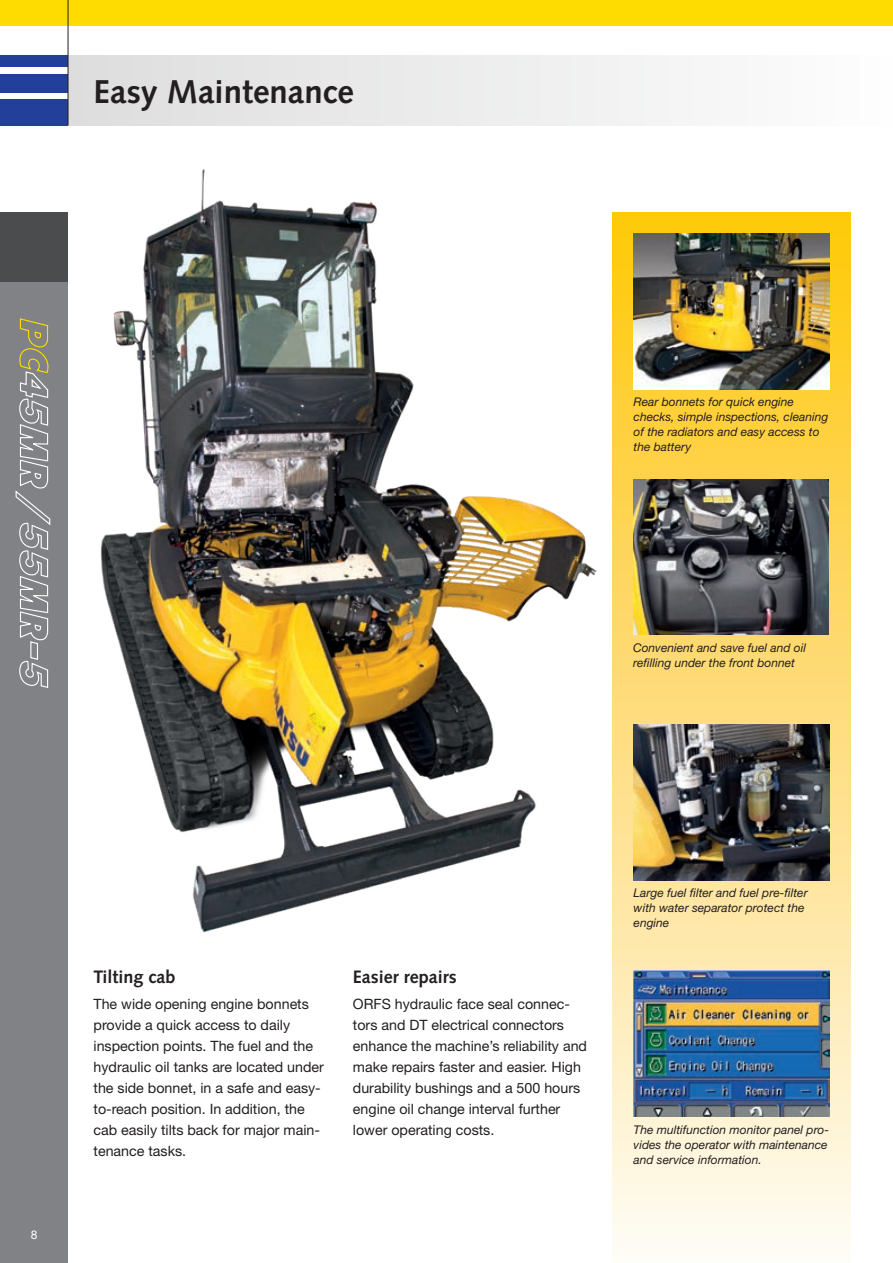
<style>
.page{position:relative;width:893px;height:1263px;background:#fff}
.page>*{position:absolute;margin:0;border:0;box-sizing:border-box;transform-origin:0 0}
.t1{font:700 33px "Syntax LTCE";color:#231f20}
.t2{font:700 18px "Syntax LTCE";color:#231f20}
.t3{font:14.25px/21px "Helvetica Neue LT Pro";color:#231f20}
.t4{font:italic 12px/15px "Helvetica Neue LT Pro";color:#231f20}
.t5{font:12px "Helvetica Neue LT Pro";color:#fff}
</style>
<div class="page">
<div style="left:0;top:213px;width:68px;height:1050px;background:#808285"></div>
<div style="left:0;top:99px;width:68px;height:26px;background:#223f99"></div>
<div style="left:0;top:74px;width:68px;height:18px;background:#223f99"></div>
<div style="left:0;top:55px;width:68px;height:12px;background:#223f99"></div>
<div style="left:0;top:0;width:893px;height:26px;background:#ffdc01"></div>
<div style="left:0;top:213px;width:68px;height:69px;background:#4b4c4d"></div>
<div style="left:68px;top:55px;width:825px;height:70px;background:linear-gradient(to right,#ddddde,#fdfdfe)"></div>
<hr style="left:68px;top:0;width:1px;height:125px;background:#231f20">
<div style="left:612px;top:213px;width:238px;height:1050px;background:linear-gradient(to bottom,#fdc50c,#fffaf6)"></div>
<img style="left:634px;top:234px;width:195px;height:155px">
<img style="left:633px;top:479px;width:196px;height:156px">
<img style="left:634px;top:725px;width:195px;height:155px">
<img style="left:100px;top:169px;width:520px;height:803px">
<img style="left:634px;top:970px;width:195px;height:146px">
<svg style="left:15px;top:318px;width:36px;height:370px"></svg>
<h1 class="t1" style="left:94px;top:73px;width:262px">Easy Maintenance</h1>
<p class="t4" style="left:634px;top:394px;width:196px">Rear bonnets for quick engine checks, simple inspections, cleaning of the radiators and easy access to the battery</p>
<p class="t4" style="left:633px;top:640px;width:175px">Convenient and save fuel and oil refilling under the front bonnet</p>
<p class="t5" style="left:31px;top:1227px;width:8px">8</p>
<p class="t2" style="left:94px;top:967px;width:84px">Tilting cab</p>
<p class="t3" style="left:94px;top:993px;width:232px">The wide opening engine bonnets provide a quick access to daily inspection points. The fuel and the hydraulic oil tanks are located under the side bonnet, in a safe and easy&shy;to-reach position. In addition, the cab easily tilts back for major main&shy;tenance tasks.</p>
<p class="t2" style="left:353px;top:967px;width:105px">Easier repairs</p>
<p class="t3" style="left:353px;top:993px;width:236px">ORFS hydraulic face seal connec&shy;tors and DT electrical connectors enhance the machine’s reliability and make repairs faster and easier. High durability bushings and a 500 hours engine oil change interval further lower operating costs.</p>
<p class="t4" style="left:634px;top:885px;width:176px">Large fuel filter and fuel pre-filter with water separator protect the engine</p>
<p class="t4" style="left:634px;top:1121px;width:197px">The multifunction monitor panel pro&shy;vides the operator with maintenance and service information.</p>
</div>
